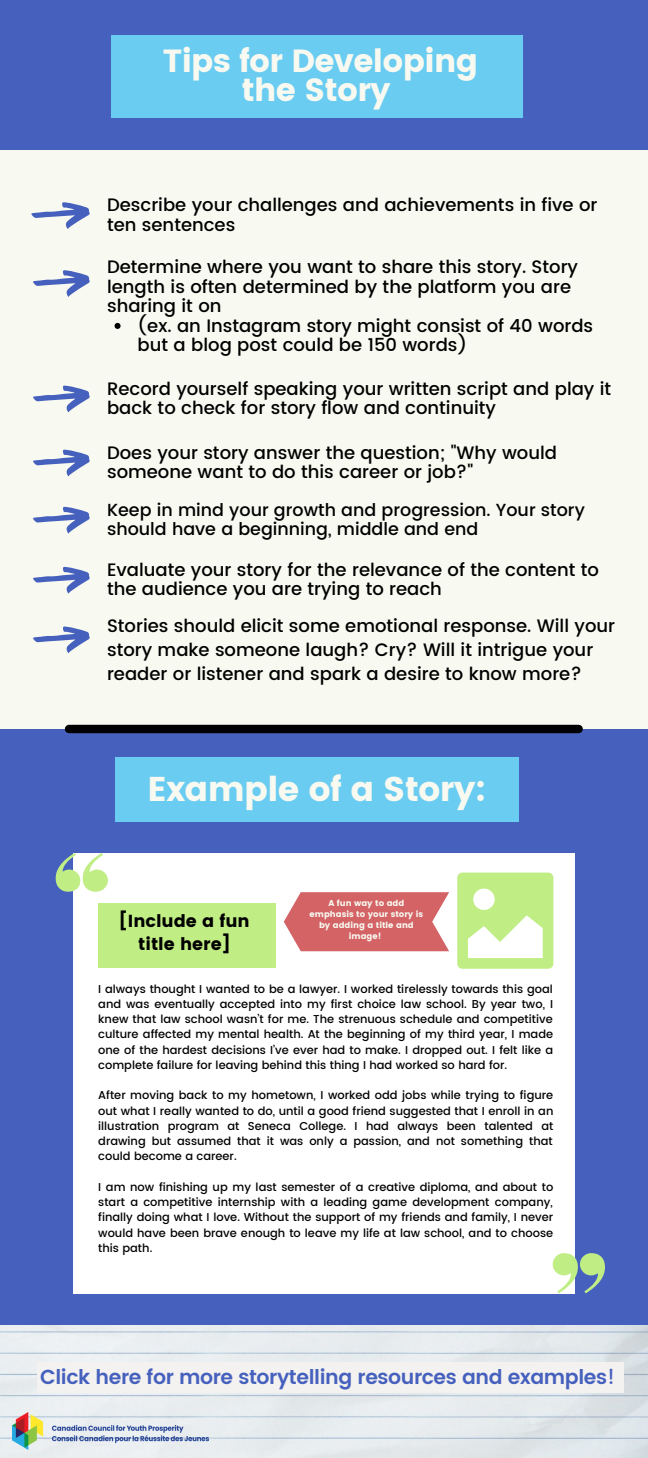
<style>
.page{position:relative;width:648px;height:1458px;background:#4561bd}
.page>*{position:absolute;margin:0;border:0;box-sizing:border-box;transform-origin:0 0}
.t1{font:34.2px "Poppins";letter-spacing:-.02em;color:#f8f9f0}
.t2{font:31.95px/28.8px "Poppins";letter-spacing:-.02em;color:#f8f9f0;text-align:center}
.t3{font:600 20.25px "Poppins";letter-spacing:-.02em;color:#4561bd}
.t4{font:500 18px/19.6px "Poppins";color:#000}
.t5{font:500 17.55px/18.9px "Poppins";color:#000}
.t6{font:17.32px/23.2px "Poppins";color:#000;text-align:center}
.t7{font:500 11.47px/15.3px "Poppins";color:#000;text-align:justify}
.t8{font:8.33px/11.2px "Poppins";color:#f8f9f0;text-align:center}
.s1{font-weight:500}
</style>
<div class="page">
<div style="left:0;top:150px;width:648px;height:579px;background:#f8f9f0"></div>
<div style="left:111px;top:35px;width:411px;height:83px;background:#6accf1"></div>
<div style="left:74px;top:853px;width:501px;height:440px;background:#fff"></div>
<div style="left:115px;top:758px;width:404px;height:64px;background:#6accf1"></div>
<svg style="left:56px;top:853px;width:52px;height:39px"></svg>
<svg style="left:553px;top:1253px;width:52px;height:40px"></svg>
<svg style="left:457px;top:873px;width:96px;height:96px"></svg>
<img style="left:0;top:1326px;width:648px;height:132px">
<img style="left:13px;top:1413px;width:196px;height:37px">
<svg style="left:33px;top:270px;width:57px;height:27px"></svg>
<svg style="left:33px;top:385px;width:57px;height:27px"></svg>
<svg style="left:33px;top:449px;width:57px;height:27px"></svg>
<svg style="left:33px;top:507px;width:57px;height:27px"></svg>
<svg style="left:33px;top:567px;width:57px;height:27px"></svg>
<svg style="left:33px;top:626px;width:57px;height:27px"></svg>
<svg style="left:31px;top:202px;width:59px;height:27px"></svg>
<div style="left:37px;top:1362px;width:587px;height:31px;background:#f4f1f1"></div>
<div style="left:69px;top:725px;width:510px;height:8px;background:#000"></div>
<div style="left:98px;top:903px;width:177px;height:64px;background:#c1ed85"></div>
<svg style="left:284px;top:892px;width:165px;height:59px;background:#d87375"></svg>
<svg style="left:115px;top:323px;width:6px;height:6px"></svg>
<p class="t2" style="left:163px;top:46px;width:317px">Tips for Developing the Story</p>
<p class="t4" style="left:107px;top:195px;width:492px">Describe your challenges and achievements in five or ten sentences</p>
<p class="t4" style="left:107px;top:257px;width:473px">Determine where you want to share this story. Story length is often determined by the platform you are sharing it on</p>
<p class="t4" style="left:138px;top:316px;width:457px">(ex. an Instagram story might consist of 40 words but a blog post could be 150 words)</p>
<p class="t4" style="left:107px;top:379px;width:506px">Record yourself speaking your written script and play it back to check for story flow and continuity</p>
<p class="t4" style="left:107px;top:443px;width:451px">Does your story answer the question; "Why would someone want to do this career or job?"</p>
<p class="t5" style="left:107px;top:500px;width:479px">Keep in mind your growth and progression. Your story should have a beginning, middle and end</p>
<p class="t4" style="left:107px;top:560px;width:493px">Evaluate your story for the relevance of the content to the audience you are trying to reach</p>
<p class="t4" style="left:107px;top:616px;width:510px">Stories should elicit some emotional response. Will your</p>
<p class="t4" style="left:107px;top:640px;width:488px">story make someone laugh? Cry? Will it intrigue your</p>
<p class="t4" style="left:107px;top:664px;width:476px">reader or listener and spark a desire to know more?</p>
<p class="t1" style="left:148px;top:769px;width:340px">Example of a Story:</p>
<p class="t6" style="left:119px;top:910px;width:132px">[Include a fun title here]</p>
<p class="t8" style="left:310px;top:897px;width:115px">A fun way to add emphasis to your story is by adding a title and image!</p>
<p class="t7" style="left:98px;top:981px;width:456px">I always thought I wanted to be a lawyer. I worked tirelessly towards this goal and was eventually accepted into my first choice law school. By year two, I knew that law school wasn’t for me. The strenuous schedule and competitive culture affected my mental health. At the beginning of my third year, I made one of the hardest decisions I’ve ever had to make. I dropped out. I felt like a complete failure for leaving behind this thing I had worked so hard for.</p>
<p class="t7" style="left:98px;top:1088px;width:457px">After moving back to my hometown, I worked odd jobs while trying to figure out what I really wanted to do, until a good friend suggested that I enroll in an illustration program at Seneca College. I had always been talented at drawing but assumed that it was only a passion, and not something that could become a career.</p>
<p class="t7" style="left:98px;top:1179px;width:457px">I am now finishing up my last semester of a creative diploma, and about to start a competitive internship with a leading game development company, finally doing what I love. Without the support of my friends and family, I never would have been brave enough to leave my life at law school, and to choose this path.</p>
<p class="t3" style="left:40px;top:1365px;width:576px">Click here for more storytelling resources and examples<span class="s1">!</span></p>
</div>
